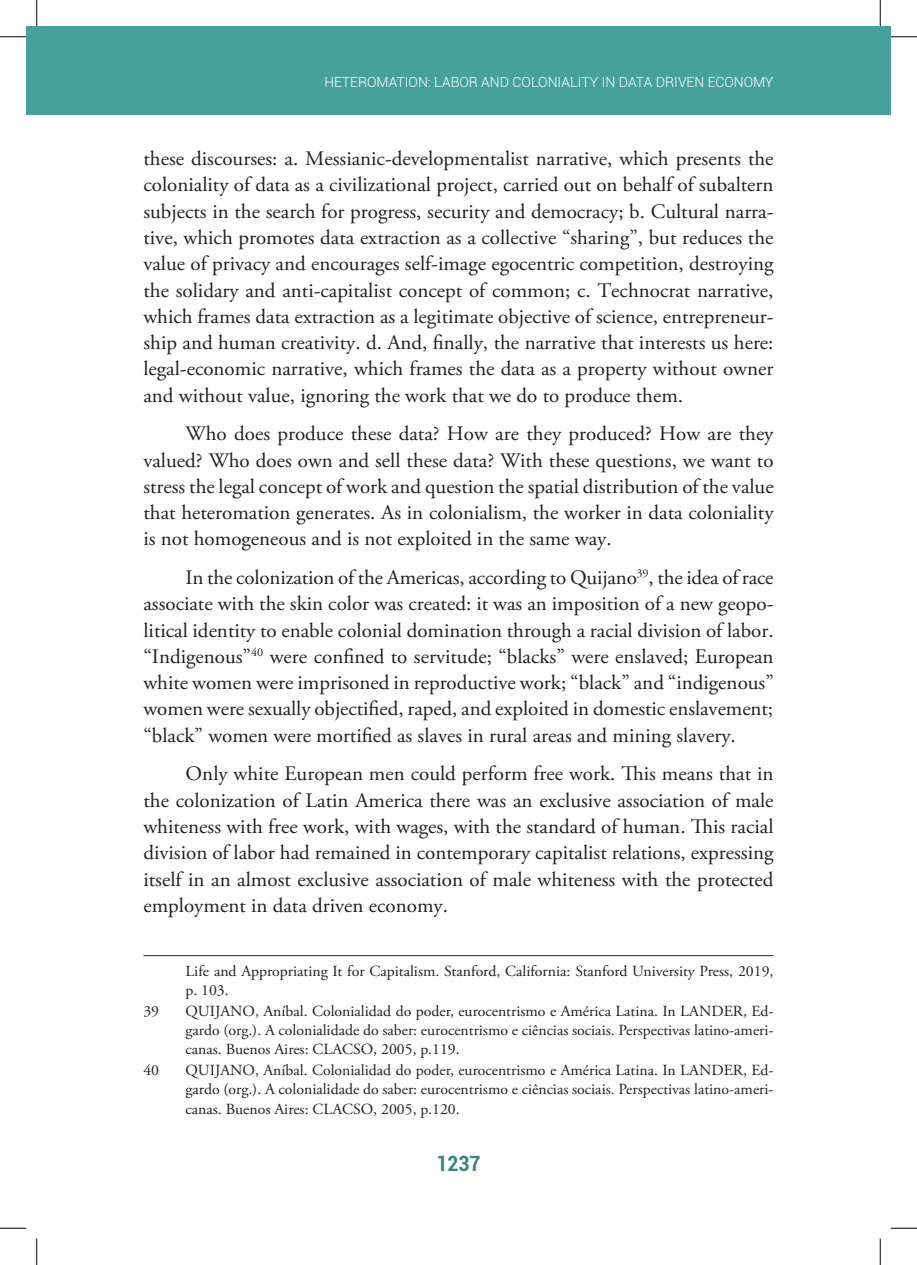
<style>
.page{position:relative;width:917px;height:1265px;background:#fff}
.page>*{position:absolute;margin:0;border:0;box-sizing:border-box;transform-origin:0 0}
.t1{font:700 condensed 21px "Roboto";color:#3b857c}
.t2{font:20.65px/26.2px "Adobe Garamond Pro";color:#231f20;text-align:justify}
.t3{font:15.4px/19.2px "Adobe Garamond Pro";color:#231f20;text-align:justify}
.t4{font:15.4px/19.2px "Adobe Garamond Pro";letter-spacing:-.02em;color:#231f20}
.t5{font:300 14px "Roboto";color:#fff}
</style>
<div class="page">
<div style="left:27px;top:27px;width:863px;height:88px;background:#46a19c"></div>
<hr style="left:143px;top:955px;width:630px;height:1px;background:#231f20">
<svg style="left:0;top:36px;width:26px;height:1px"></svg>
<svg style="left:891px;top:36px;width:26px;height:1px"></svg>
<svg style="left:0;top:1227px;width:26px;height:1px"></svg>
<svg style="left:891px;top:1227px;width:26px;height:1px"></svg>
<svg style="left:36px;top:0;width:1px;height:26px"></svg>
<svg style="left:36px;top:1238px;width:1px;height:26px"></svg>
<svg style="left:880px;top:0;width:1px;height:26px"></svg>
<svg style="left:880px;top:1238px;width:1px;height:26px"></svg>
<p class="t5" style="left:324px;top:72px;width:451px">HETEROMATION: LABOR AND COLONIALITY IN DATA DRIVEN ECONOMY</p>
<p class="t2" style="left:143px;top:146px;width:632px">these discourses: a. Messianic-developmentalist narrative, which presents the coloniality of data as a civilizational project, carried out on behalf of subaltern subjects in the search for progress, security and democracy; b. Cultural narra&shy;tive, which promotes data extraction as a collective “sharing”, but reduces the value of privacy and encourages self-image egocentric competition, destroying the solidary and anti-capitalist concept of common; c. Technocrat narrative, which frames data extraction as a legitimate objective of science, entrepreneur&shy;ship and human creativity. d. And, finally, the narrative that interests us here: legal-economic narrative, which frames the data as a property without owner and without value, ignoring the work that we do to produce them.</p>
<p class="t2" style="left:143px;top:421px;width:632px;text-indent:42px">Who does produce these data? How are they produced? How are they valued? Who does own and sell these data? With these questions, we want to stress the legal concept of work and question the spatial distribution of the value that heteromation generates. As in colonialism, the worker in data coloniality is not homogeneous and is not exploited in the same way.</p>
<p class="t2" style="left:143px;top:565px;width:632px;text-indent:42px">In the colonization of the Americas, according to Quijano<sup>39</sup>, the idea of race associate with the skin color was created: it was an imposition of a new geopo&shy;litical identity to enable colonial domination through a racial division of labor. “Indigenous”<sup>40</sup> were confined to servitude; “blacks” were enslaved; European white women were imprisoned in reproductive work; “black” and “indigenous” women were sexually objectified, raped, and exploited in domestic enslavement; “black” women were mortified as slaves in rural areas and mining slavery.</p>
<p class="t2" style="left:143px;top:761px;width:632px;text-indent:42px">Only white European men could perform free work. This means that in the colonization of Latin America there was an exclusive association of male whiteness with free work, with wages, with the standard of human. This racial division of labor had remained in contemporary capitalist relations, expressing itself in an almost exclusive association of male whiteness with the protected employment in data driven economy.</p>
<p class="t4" style="left:186px;top:961px;width:589px">Life and Appropriating It for Capitalism. Stanford, California: Stanford University Press, 2019, p. 103.</p>
<p class="t3" style="left:143px;top:1001px;width:17px">39</p>
<p class="t3" style="left:186px;top:1001px;width:589px">QUIJANO, Aníbal. Colonialidad do poder, eurocentrismo e América Latina. In LANDER, Ed&shy;gardo (org.). A colonialidade do saber: eurocentrismo e ciências sociais. Perspectivas latino-ameri&shy;canas. Buenos Aires: CLACSO, 2005, p.119.</p>
<p class="t3" style="left:143px;top:1060px;width:17px">40</p>
<p class="t3" style="left:186px;top:1060px;width:589px">QUIJANO, Aníbal. Colonialidad do poder, eurocentrismo e América Latina. In LANDER, Ed&shy;gardo (org.). A colonialidade do saber: eurocentrismo e ciências sociais. Perspectivas latino-ameri&shy;canas. Buenos Aires: CLACSO, 2005, p.120.</p>
<p class="t1" style="left:436px;top:1148px;width:46px">1237</p>
</div>
